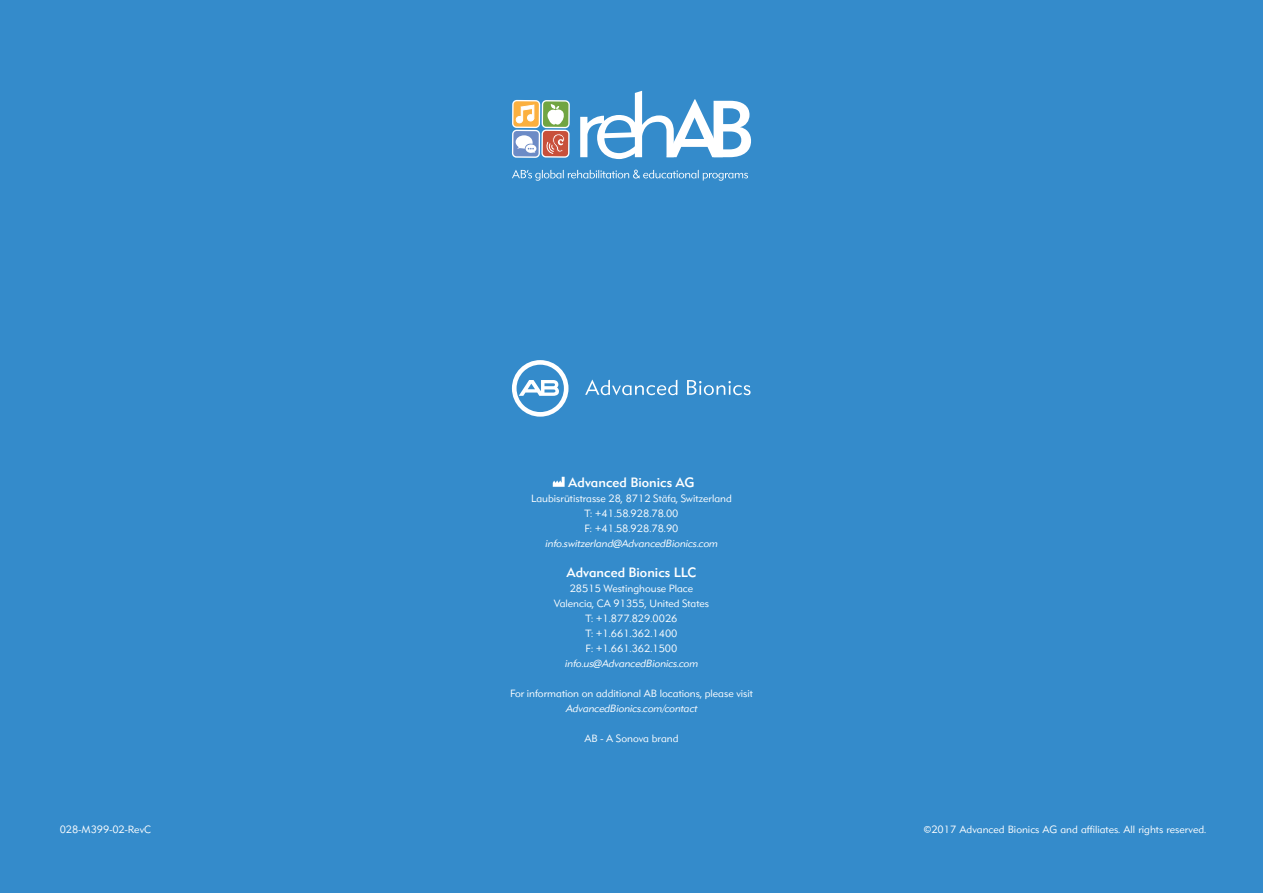
<style>
.page{position:relative;width:1263px;height:893px;background:#348bcb}
.page>*{position:absolute;margin:0;border:0;box-sizing:border-box;transform-origin:0 0}
.t1{font:500 13.5px "DH Sans";color:#fff}
.t2{font:300 10.5px "DH Sans";color:#fff}
.t3{font:italic 300 10.5px "DH Sans";color:#fff}
</style>
<div class="page">
<svg style="left:553px;top:477px;width:12px;height:10px"></svg>
<svg style="left:512px;top:360px;width:56px;height:57px"></svg>
<svg style="left:585px;top:380px;width:92px;height:15px"></svg>
<svg style="left:687px;top:380px;width:63px;height:15px"></svg>
<svg style="left:580px;top:91px;width:171px;height:68px"></svg>
<div style="left:513px;top:101px;width:27px;height:26px;background:#fbb03f;border-radius:4px"></div>
<div style="left:512px;top:100px;width:28px;height:28px;border:1px solid #fff;border-radius:4px"></div>
<svg style="left:516px;top:105px;width:18px;height:18px"></svg>
<div style="left:542px;top:101px;width:27px;height:27px;background:#71a542;border-radius:4px"></div>
<div style="left:542px;top:100px;width:28px;height:28px;border:1px solid #fff;border-radius:4px"></div>
<svg style="left:547px;top:104px;width:17px;height:21px"></svg>
<div style="left:513px;top:130px;width:26px;height:27px;background:#6c8bc6;border-radius:4px"></div>
<div style="left:512px;top:130px;width:28px;height:28px;border:1px solid #fff;border-radius:4px"></div>
<svg style="left:516px;top:135px;width:20px;height:18px"></svg>
<div style="left:542px;top:130px;width:27px;height:27px;background:#c8503b;border-radius:4px"></div>
<div style="left:541px;top:130px;width:29px;height:28px;border:1px solid #fff;border-radius:4px"></div>
<svg style="left:546px;top:134px;width:19px;height:20px"></svg>
<svg style="left:512px;top:170px;width:236px;height:11px"></svg>
<p class="t1" style="left:568px;top:474px;width:128px">Advanced Bionics AG</p>
<p class="t2" style="left:531px;top:492px;width:202px">Laubisrütistrasse 28, 8712 Stäfa, Switzerland</p>
<p class="t2" style="left:584px;top:507px;width:96px">T: +41.58.928.78.00</p>
<p class="t2" style="left:584px;top:522px;width:96px">F: +41.58.928.78.90</p>
<p class="t3" style="left:545px;top:537px;width:174px">info.switzerland@AdvancedBionics.com</p>
<p class="t1" style="left:566px;top:564px;width:132px">Advanced Bionics LLC</p>
<p class="t2" style="left:570px;top:582px;width:125px">28515 Westinghouse Place</p>
<p class="t2" style="left:554px;top:597px;width:157px">Valencia, CA 91355, United States</p>
<p class="t2" style="left:585px;top:612px;width:93px">T: +1.877.829.0026</p>
<p class="t2" style="left:585px;top:627px;width:93px">T: +1.661.362.1400</p>
<p class="t2" style="left:585px;top:642px;width:93px">F: +1.661.362.1500</p>
<p class="t3" style="left:565px;top:657px;width:135px">info.us@AdvancedBionics.com</p>
<p class="t2" style="left:510px;top:687px;width:244px">For information on additional AB locations, please visit</p>
<p class="t3" style="left:566px;top:702px;width:133px">AdvancedBionics.com/contact</p>
<p class="t2" style="left:584px;top:732px;width:95px">AB - A Sonova brand</p>
<p class="t2" style="left:60px;top:824px;width:93px">028-M399-02-RevC</p>
<p class="t2" style="left:924px;top:824px;width:284px">©2017 Advanced Bionics AG and affiliates. All rights reserved.</p>
</div>
